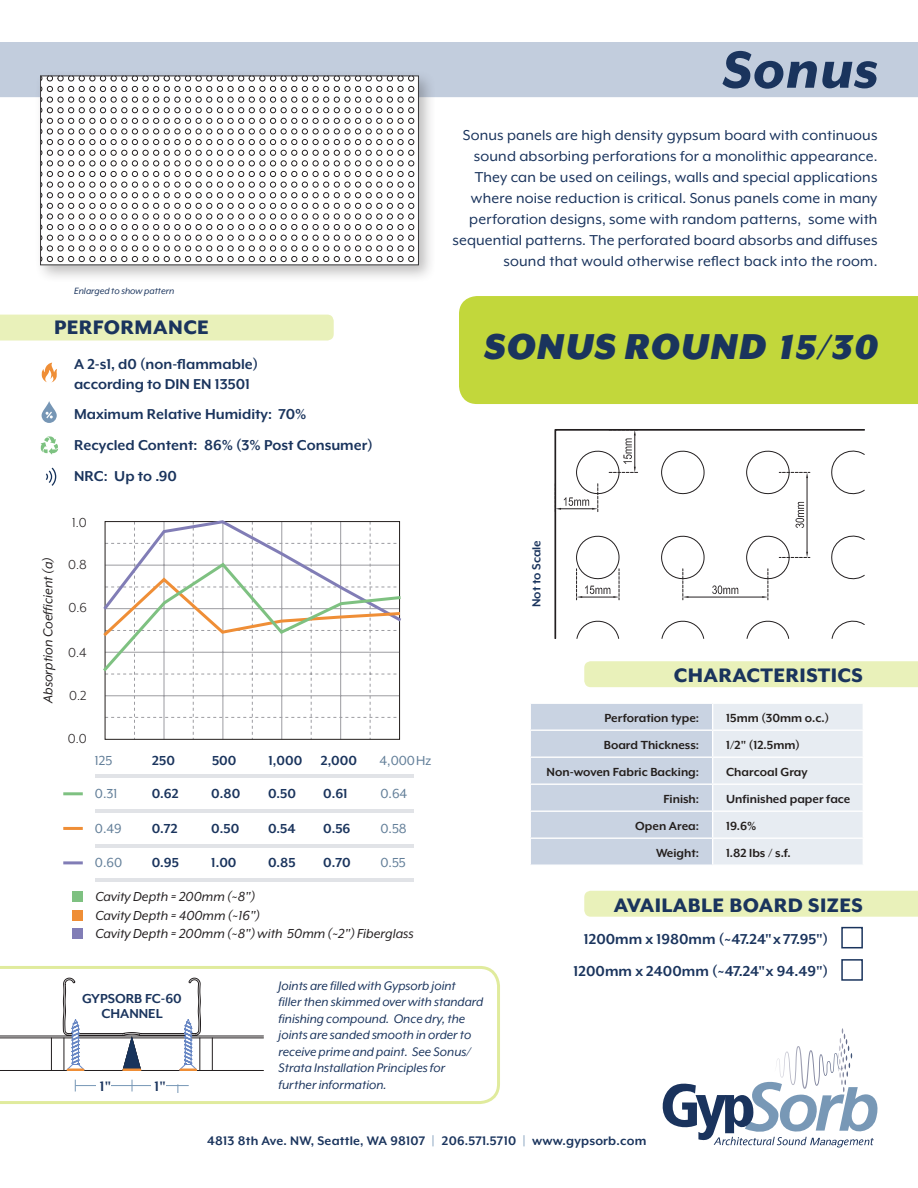
<style>
.page{position:relative;width:918px;height:1188px;background:#fff}
.page>*{position:absolute;margin:0;border:0;box-sizing:border-box;transform-origin:0 0}
.t1{font:italic 800 60px "Mr Eaves XL Mod OT";letter-spacing:.015em;color:#1a345d}
.t2{font:italic 900 41.4px "Mr Eaves XL Mod OT";letter-spacing:.015em;color:#1a345d}
.t3{font:800 22.5px "Mr Eaves XL Mod OT";letter-spacing:.02em;color:#1a345d}
.t4{font:16.5px/21px "Mr Eaves XL Mod OT";letter-spacing:.01em;color:#1a345d;text-align:right}
.t5{font:700 16.5px "Mr Eaves XL Mod OT";color:#1a345d}
.t6{font:700 15.75px "Mr Eaves XL Mod OT";color:#1a345d}
.t7{font:italic 15px/18.5px "Mr Eaves XL Mod OT";color:#231f20}
.t8{font:700 15px "Mr Eaves XL Mod OT";color:#1a345d}
.t9{font:15px "Mr Eaves XL Mod OT";color:#637f99}
.t10{font:15px "Mr Eaves XL Mod OT";color:#231f20}
.t11{font:italic 14.25px/16.5px "Mr Eaves XL Mod OT";color:#1a345d}
.t12{font:700 14.25px "Mr Eaves XL Mod OT";letter-spacing:.015em;color:#1a345d}
.t13{font:700 13.5px "Mr Eaves XL Mod OT";color:#241f1d}
.t14{font:700 13.5px "Mr Eaves XL Mod OT";color:#231f20}
.t15{font:700 13.5px "Mr Eaves XL Mod OT";color:#1a345d}
.t16{font:italic 10.5px "Mr Eaves XL Mod OT";color:#1a345d}
.s1{font-size:39.9px}
.s2{color:#7797b6}
</style>
<div class="page">
<div style="left:584px;top:891px;width:334px;height:26px;background:#e9f1ba"></div>
<div style="left:584px;top:661px;width:334px;height:26px;background:#e9f1ba"></div>
<div style="left:0;top:315px;width:334px;height:26px;background:#e9f1ba"></div>
<div style="left:0;top:42px;width:918px;height:55px;background:#c2cddd"></div>
<svg style="left:663px;top:1028px;width:215px;height:120px"></svg>
<svg style="left:530px;top:704px;width:333px;height:161px;background:#d8e0ea"></svg>
<div style="left:72px;top:891px;width:11px;height:11px;background:#7ec181"></div>
<div style="left:72px;top:910px;width:11px;height:11px;background:#ef8e36"></div>
<div style="left:72px;top:928px;width:11px;height:11px;background:#817db6"></div>
<hr style="left:95px;top:775px;width:318px;height:3px;background:#e1e3e7">
<hr style="left:95px;top:879px;width:318px;height:3px;background:#e1e3e7">
<hr style="left:63px;top:792px;width:20px;height:3px;background:#7ec181">
<hr style="left:63px;top:827px;width:20px;height:3px;background:#ef8e36">
<hr style="left:63px;top:861px;width:20px;height:3px;background:#817db6">
<hr style="left:95px;top:810px;width:318px;height:3px;background:#e1e3e7">
<hr style="left:95px;top:844px;width:318px;height:3px;background:#e1e3e7">
<svg style="left:103px;top:520px;width:298px;height:219px"></svg>
<div style="left:841px;top:927px;width:22px;height:21px;border:2px solid #1a345d"></div>
<div style="left:841px;top:959px;width:22px;height:22px;border:2px solid #1a345d"></div>
<div style="left:459px;top:296px;width:459px;height:108px;background:#c2d73b"></div>
<svg style="left:41px;top:362px;width:16px;height:21px"></svg>
<svg style="left:40px;top:436px;width:18px;height:19px"></svg>
<svg style="left:42px;top:401px;width:15px;height:22px"></svg>
<svg style="left:46px;top:468px;width:10px;height:18px"></svg>
<svg style="left:554px;top:429px;width:310px;height:210px"></svg>
<svg style="left:661px;top:445px;width:44px;height:56px"></svg>
<svg style="left:831px;top:451px;width:33px;height:43px"></svg>
<svg style="left:831px;top:536px;width:33px;height:43px"></svg>
<svg style="left:662px;top:621px;width:42px;height:18px"></svg>
<svg style="left:577px;top:621px;width:42px;height:18px"></svg>
<svg style="left:747px;top:621px;width:42px;height:18px"></svg>
<svg style="left:832px;top:621px;width:32px;height:18px"></svg>
<svg style="left:555px;top:430px;width:83px;height:82px"></svg>
<hr style="left:689px;top:597px;width:73px;height:1px;background:#231f20">
<svg style="left:746px;top:445px;width:64px;height:155px"></svg>
<svg style="left:661px;top:530px;width:44px;height:70px"></svg>
<svg style="left:712px;top:585px;width:26px;height:9px"></svg>
<svg style="left:576px;top:530px;width:44px;height:70px"></svg>
<div style="left:35px;top:70px;width:402px;height:213px;background:#231f20;opacity:.3"></div>
<svg style="left:42px;top:78px;width:372px;height:184px"></svg>
<div style="left:40px;top:76px;width:379px;height:189px;border:1px solid #39383a"></div>
<svg style="left:0;top:966px;width:500px;height:138px"></svg>
<hr style="left:75px;top:1085px;width:114px;height:1px;background:#7797b6">
<div style="left:96px;top:1078px;width:15px;height:13px;background:#fff"></div>
<div style="left:151px;top:1078px;width:15px;height:13px;background:#fff"></div>
<svg style="left:0;top:978px;width:264px;height:93px"></svg>
<p class="t1" style="left:723px;top:40px;width:157px">Sonus</p>
<p class="t16" style="left:74px;top:285px;width:102px">Enlarged to show pattern</p>
<p class="t3" style="left:54px;top:316px;width:157px">PERFORMANCE</p>
<p class="t5" style="left:74px;top:356px;width:186px">A 2-s1, d0 (non-flammable)</p>
<p class="t5" style="left:74px;top:376px;width:178px">according to DIN EN 13501</p>
<p class="t5" style="left:74px;top:406px;width:234px">Maximum Relative Humidity: 70%</p>
<p class="t5" style="left:74px;top:437px;width:300px">Recycled Content: 86% (3% Post Consumer)</p>
<p class="t5" style="left:74px;top:467px;width:105px">NRC: Up to .90</p>
<p class="t10" style="left:72px;top:515px;width:16px">1.0</p>
<p class="t7" style="left:39px;top:703px;width:148px;rotate:-90deg">Absorption Coefficient (a)</p>
<p class="t10" style="left:68px;top:557px;width:20px">0.8</p>
<p class="t10" style="left:68px;top:600px;width:20px">0.6</p>
<p class="t10" style="left:68px;top:645px;width:20px">0.4</p>
<p class="t10" style="left:69px;top:688px;width:19px">0.2</p>
<p class="t10" style="left:68px;top:731px;width:20px">0.0</p>
<p class="t9" style="left:95px;top:753px;width:19px">125</p>
<p class="t8" style="left:152px;top:753px;width:24px">250</p>
<p class="t8" style="left:212px;top:753px;width:26px">500</p>
<p class="t8" style="left:268px;top:753px;width:90px">1,000 2,000</p>
<p class="t9" style="left:380px;top:753px;width:53px">4,000Hz</p>
<p class="t9" style="left:95px;top:786px;width:24px">0.31</p>
<p class="t8" style="left:152px;top:786px;width:28px">0.62</p>
<p class="t8" style="left:211px;top:786px;width:30px">0.80</p>
<p class="t8" style="left:268px;top:786px;width:29px">0.50</p>
<p class="t8" style="left:323px;top:786px;width:26px">0.61</p>
<p class="t9" style="left:381px;top:786px;width:28px">0.64</p>
<p class="t9" style="left:95px;top:821px;width:28px">0.49</p>
<p class="t8" style="left:152px;top:821px;width:27px">0.72</p>
<p class="t8" style="left:211px;top:821px;width:29px">0.50</p>
<p class="t8" style="left:268px;top:821px;width:29px">0.54</p>
<p class="t8" style="left:323px;top:821px;width:29px">0.56</p>
<p class="t9" style="left:381px;top:821px;width:28px">0.58</p>
<p class="t9" style="left:95px;top:855px;width:29px">0.60</p>
<p class="t8" style="left:152px;top:855px;width:29px">0.95</p>
<p class="t8" style="left:211px;top:855px;width:27px">1.00</p>
<p class="t8" style="left:268px;top:855px;width:29px">0.85</p>
<p class="t8" style="left:323px;top:855px;width:29px">0.70</p>
<p class="t9" style="left:381px;top:855px;width:27px">0.55</p>
<p class="t7" style="left:95px;top:888px;width:320px">Cavity Depth = 200mm (~8")<br>Cavity Depth = 400mm (~16")<br>Cavity Depth = 200mm (~8") with 50mm (~2") Fiberglass</p>
<p class="t4" style="left:453px;top:125px;width:426px">Sonus panels are high density gypsum board with continuous sound absorbing perforations for a monolithic appearance.<br>They can be used on ceilings, walls and special applications where noise reduction is critical. Sonus panels come in many perforation designs, some with random patterns, some with sequential patterns. The perforated board absorbs and diffuses sound that would otherwise reflect back into the room.</p>
<p class="t2" style="left:485px;top:326px;width:396px">SONUS ROUND <span class="s1">15/30</span></p>
<p class="t15" style="left:530px;top:607px;width:69px;rotate:-90deg">Not to Scale</p>
<p class="t3" style="left:674px;top:664px;width:191px">CHARACTERISTICS</p>
<p class="t13" style="left:604px;top:711px;width:96px">Perforation type:</p>
<p class="t13" style="left:726px;top:711px;width:105px">15mm (30mm o.c.)</p>
<p class="t13" style="left:604px;top:738px;width:97px">Board Thickness:</p>
<p class="t13" style="left:726px;top:738px;width:75px">1/2" (12.5mm)</p>
<p class="t13" style="left:547px;top:765px;width:154px">Non-woven Fabric Backing:</p>
<p class="t13" style="left:726px;top:765px;width:83px">Charcoal Gray</p>
<p class="t13" style="left:663px;top:792px;width:37px">Finish:</p>
<p class="t14" style="left:726px;top:792px;width:126px">Unfinished paper face</p>
<p class="t13" style="left:635px;top:819px;width:65px">Open Area:</p>
<p class="t13" style="left:726px;top:819px;width:32px">19.6%</p>
<p class="t13" style="left:656px;top:846px;width:45px">Weight:</p>
<p class="t13" style="left:726px;top:846px;width:66px">1.82 lbs / s.f.</p>
<p class="t3" style="left:614px;top:894px;width:251px">AVAILABLE BOARD SIZES</p>
<p class="t5" style="left:584px;top:931px;width:246px">1200mm x 1980mm (~47.24" x 77.95")</p>
<p class="t5" style="left:574px;top:963px;width:256px">1200mm x 2400mm (~47.24" x 94.49")</p>
<p class="t8" style="left:82px;top:991px;width:101px">GYPSORB FC-60</p>
<p class="t8" style="left:101px;top:1006px;width:63px">CHANNEL</p>
<p class="t6" style="left:100px;top:1078px;width:13px">1"</p>
<p class="t6" style="left:155px;top:1078px;width:13px">1"</p>
<p class="t11" style="left:279px;top:977px;width:206px">Joints are filled with Gypsorb joint<br>filler then skimmed over with standard finishing compound. Once dry, the joints are sanded smooth in order to receive prime and paint. See Sonus/ Strata Installation Principles for further information.</p>
<p class="t12" style="left:207px;top:1134px;width:441px">4813 8th Ave. NW, Seattle, WA 98107 <span class="s2">|</span> 206.571.5710 <span class="s2">|</span> www.gypsorb.com</p>
</div>
